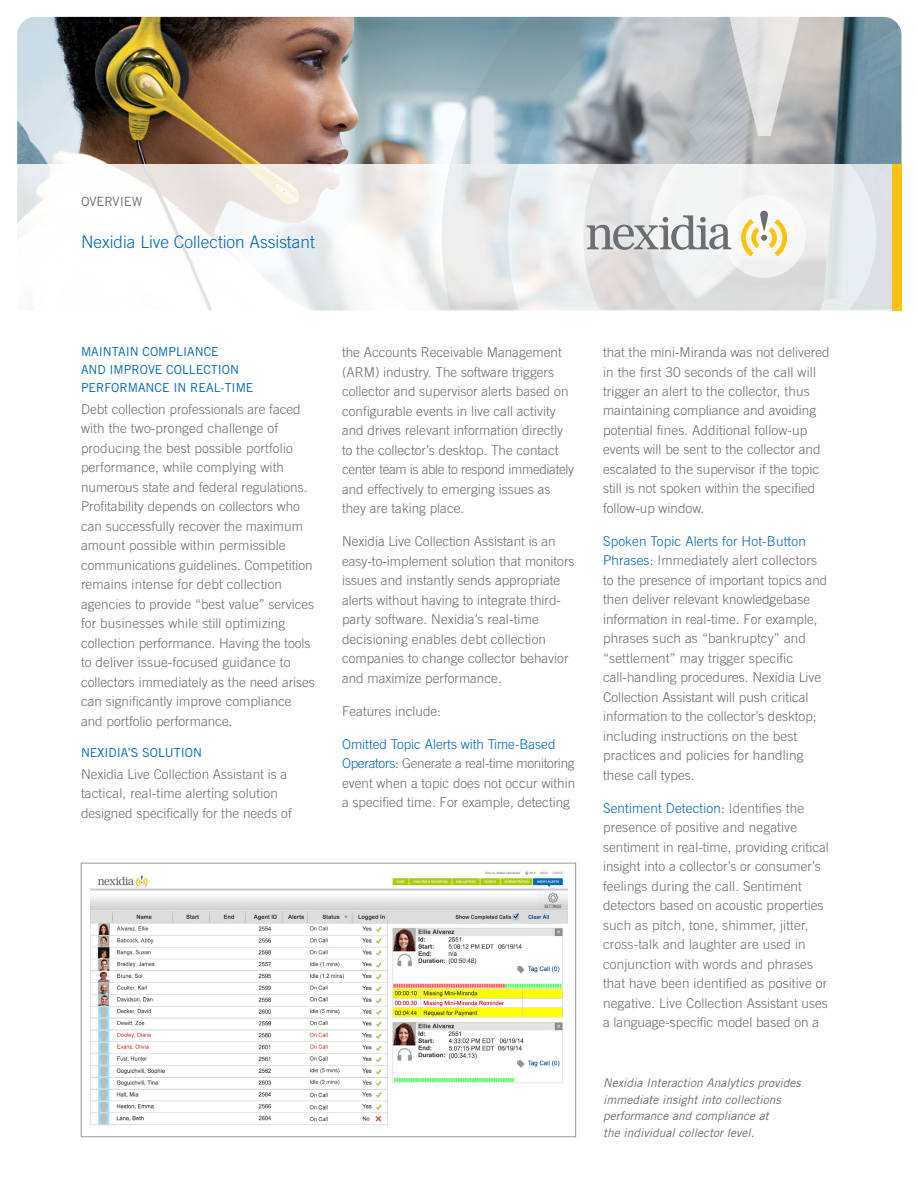
<style>
.page{position:relative;width:918px;height:1188px;background:#fff}
.page>*{position:absolute;margin:0;border:0;box-sizing:border-box;transform-origin:0 0}
.t1{font:300 17.25px "Trade Gothic";color:#0067b1}
.t2{font:300 13.5px/19.5px "Trade Gothic";color:#6d6e71}
.t3{font:12.75px "Trade Gothic";color:#6d6e71}
.t4{font:12.3px/18px "Trade Gothic";color:#0067b1}
.t5{font:italic 12px/16.5px "Trade Gothic";color:#6d6e71}
.s1{color:#0067b1}
</style>
<div class="page">
<img style="left:90px;top:871px;width:477px;height:255px">
<div style="left:81px;top:863px;width:495px;height:274px;border:1px solid #95979a"></div>
<img style="left:17px;top:17px;width:884px;height:147px">
<svg style="left:17px;top:164px;width:875px;height:146px"></svg>
<svg style="left:828px;top:90px;width:73px;height:219px;background:#b4c2c8"></svg>
<svg style="left:442px;top:17px;width:141px;height:292px;background:#c2cfd4"></svg>
<div style="left:723px;top:195px;width:83px;height:83px;background:#f7f8f8;border-radius:50%"></div>
<div style="left:892px;top:164px;width:9px;height:147px;background:#ffc20e"></div>
<svg style="left:583px;top:17px;width:216px;height:292px"></svg>
<p class="t3" style="left:81px;top:194px;width:63px">OVERVIEW</p>
<p class="t1" style="left:81px;top:232px;width:235px">Nexidia Live Collection Assistant</p>
<p class="t4" style="left:81px;top:343px;width:174px">MAINTAIN COMPLIANCE<br>AND IMPROVE COLLECTION<br>PERFORMANCE IN REAL-TIME</p>
<p class="t2" style="left:81px;top:399px;width:235px">Debt collection professionals are faced with the two-pronged challenge of producing the best possible portfolio performance, while complying with numerous state and federal regulations.<br>Profitability depends on collectors who can successfully recover the maximum amount possible within permissible communications guidelines. Competition remains intense for debt collection agencies to provide “best value” services for businesses while still optimizing collection performance. Having the tools to deliver issue-focused guidance to collectors immediately as the need arises can significantly improve compliance and portfolio performance.</p>
<p class="t4" style="left:81px;top:744px;width:123px">NEXIDIA’S SOLUTION</p>
<p class="t2" style="left:81px;top:764px;width:212px">Nexidia Live Collection Assistant is a tactical, real-time alerting solution designed specifically for the needs of</p>
<p class="t2" style="left:342px;top:342px;width:234px">the Accounts Receivable Management (ARM) industry. The software triggers collector and supervisor alerts based on configurable events in live call activity and drives relevant information directly to the collector’s desktop. The contact center team is able to respond immediately and effectively to emerging issues as they are taking place.</p>
<p class="t2" style="left:342px;top:531px;width:234px">Nexidia Live Collection Assistant is an easy-to-implement solution that monitors issues and instantly sends appropriate alerts without having to integrate third&shy;party software. Nexidia’s real-time decisioning enables debt collection companies to change collector behavior and maximize performance.</p>
<p class="t2" style="left:342px;top:701px;width:101px">Features include:</p>
<p class="t2" style="left:342px;top:734px;width:235px"><span class="s1">Omitted Topic Alerts with Time-Based Operators:</span> Generate a real-time monitoring event when a topic does not occur within a specified time. For example, detecting</p>
<p class="t2" style="left:603px;top:342px;width:228px">that the mini-Miranda was not delivered in the first 30 seconds of the call will trigger an alert to the collector, thus maintaining compliance and avoiding potential fines. Additional follow-up events will be sent to the collector and escalated to the supervisor if the topic still is not spoken within the specified follow-up window.</p>
<p class="t2" style="left:603px;top:531px;width:226px"><span class="s1">Spoken Topic Alerts for Hot-Button Phrases:</span> Immediately alert collectors to the presence of important topics and then deliver relevant knowledgebase information in real-time. For example, phrases such as “bankruptcy” and “settlement” may trigger specific call-handling procedures. Nexidia Live Collection Assistant will push critical information to the collector’s desktop; including instructions on the best practices and policies for handling these call types.</p>
<p class="t2" style="left:603px;top:798px;width:227px"><span class="s1">Sentiment Detection:</span> Identifies the presence of positive and negative sentiment in real-time, providing critical insight into a collector’s or consumer’s feelings during the call. Sentiment detectors based on acoustic properties such as pitch, tone, shimmer, jitter, cross-talk and laughter are used in conjunction with words and phrases that have been identified as positive or negative. Live Collection Assistant uses a language-specific model based on a</p>
<p class="t5" style="left:603px;top:1074px;width:199px">Nexidia Interaction Analytics provides immediate insight into collections performance and compliance at<br>the individual collector level.</p>
</div>
